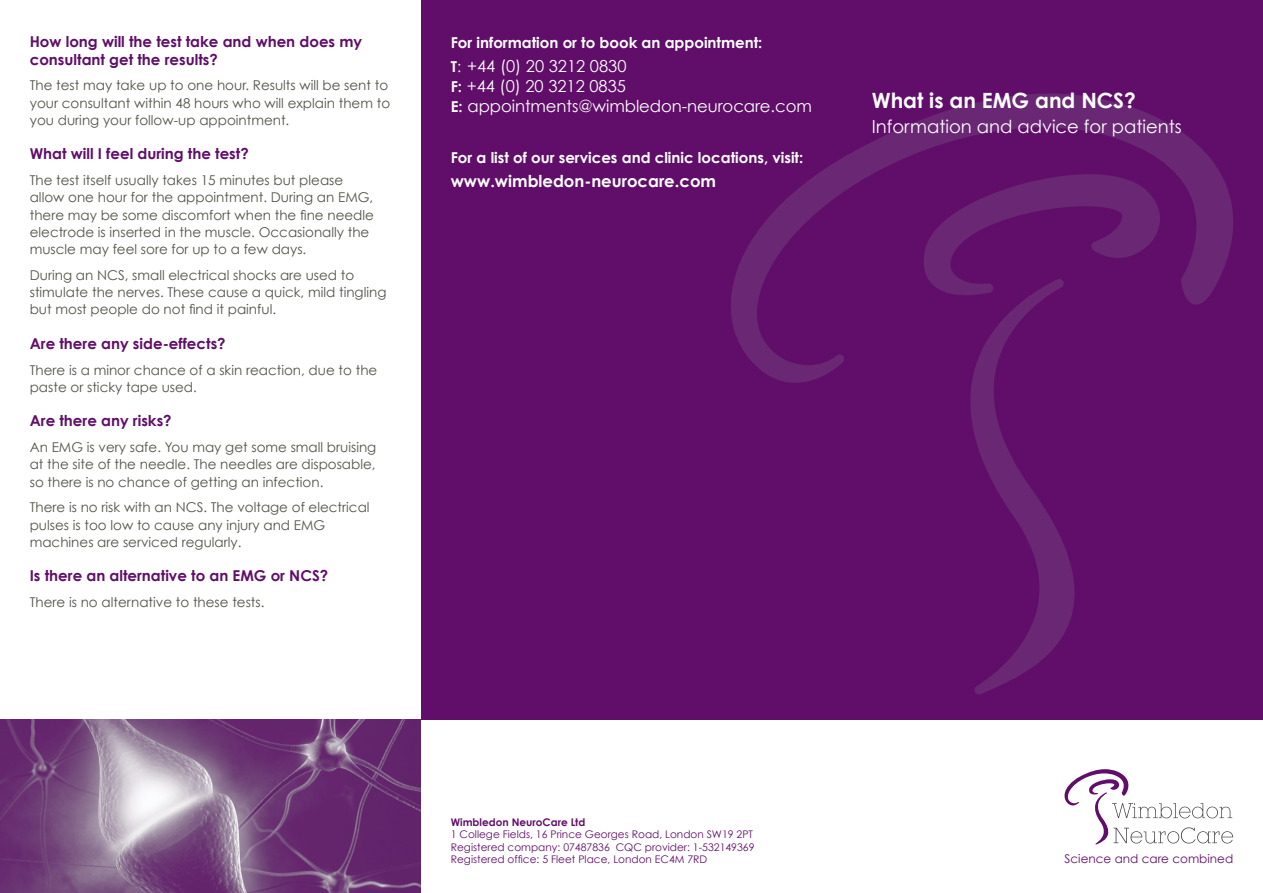
<style>
.page{position:relative;width:1263px;height:893px;background:#fff}
.page>*{position:absolute;margin:0;border:0;box-sizing:border-box;transform-origin:0 0}
.t1{font:700 21px "Century Gothic";color:#fff}
.t2{font:18px "Century Gothic";color:#fff}
.t3{font:16.5px "Century Gothic";letter-spacing:-.005em;color:#fff}
.t4{font:700 16.5px "Century Gothic";color:#fff}
.t5{font:700 15px/17.2px "Century Gothic";color:#600e69}
.t6{font:700 15px "Century Gothic";color:#fff}
.t7{font:13.5px/17.2px "Century Gothic";color:#535249}
.t8{font:12px "Century Gothic";color:#600e69}
.t9{font:10.5px "Century Gothic";color:#600e69}
.t10{font:700 10.5px "Century Gothic";color:#600e69}
.s1{font-weight:700;font-size:15px}
.s2{font-size:15px}
</style>
<div class="page">
<div style="left:421px;top:0;width:842px;height:720px;background:#600e69"></div>
<svg style="left:731px;top:94px;width:502px;height:289px"></svg>
<svg style="left:963px;top:279px;width:118px;height:415px"></svg>
<svg style="left:1064px;top:769px;width:169px;height:75px"></svg>
<img style="left:0;top:719px;width:421px;height:174px">
<p class="t5" style="left:30px;top:33px;width:334px">How long will the test take and when does my consultant get the results?</p>
<p class="t7" style="left:30px;top:77px;width:362px">The test may take up to one hour. Results will be sent to your consultant within 48 hours who will explain them to you during your follow-up appointment.</p>
<p class="t5" style="left:30px;top:145px;width:221px">What will I feel during the test?</p>
<p class="t7" style="left:30px;top:171px;width:346px">The test itself usually takes 15 minutes but please allow one hour for the appointment. During an EMG, there may be some discomfort when the fine needle electrode is inserted in the muscle. Occasionally the muscle may feel sore for up to a few days.</p>
<p class="t7" style="left:30px;top:266px;width:358px">During an NCS, small electrical shocks are used to stimulate the nerves. These cause a quick, mild tingling but most people do not find it painful.</p>
<p class="t5" style="left:30px;top:334px;width:197px">Are there any side-effects?</p>
<p class="t7" style="left:30px;top:361px;width:349px">There is a minor chance of a skin reaction, due to the paste or sticky tape used.</p>
<p class="t5" style="left:30px;top:412px;width:143px">Are there any risks?</p>
<p class="t7" style="left:30px;top:438px;width:348px;text-align:justify">An EMG is very safe. You may get some small bruising at the site of the needle. The needles are disposable, so there is no chance of getting an infection.</p>
<p class="t7" style="left:30px;top:499px;width:341px">There is no risk with an NCS. The voltage of electrical pulses is too low to cause any injury and EMG machines are serviced regularly.</p>
<p class="t5" style="left:30px;top:567px;width:300px">Is there an alternative to an EMG or NCS?</p>
<p class="t7" style="left:30px;top:593px;width:236px">There is no alternative to these tests.</p>
<p class="t6" style="left:451px;top:33px;width:313px">For information or to book an appointment:</p>
<p class="t3" style="left:451px;top:56px;width:177px"><span class="s1">T</span><span class="s2">:</span> +44 (0) 20 3212 0830</p>
<p class="t3" style="left:451px;top:76px;width:177px"><span class="s1">F:</span> +44 (0) 20 3212 0835</p>
<p class="t3" style="left:451px;top:96px;width:363px"><span class="s1">E:</span> appointments@wimbledon-neurocare.com</p>
<p class="t6" style="left:451px;top:148px;width:354px">For a list of our services and clinic locations, visit:</p>
<p class="t4" style="left:451px;top:170px;width:267px">www.wimbledon-neurocare.com</p>
<p class="t1" style="left:872px;top:87px;width:266px">What is an EMG and NCS?</p>
<p class="t2" style="left:872px;top:116px;width:312px">Information and advice for patients</p>
<p class="t10" style="left:451px;top:815px;width:136px">Wimbledon NeuroCare Ltd</p>
<p class="t9" style="left:451px;top:828px;width:304px">1 College Fields, 16 Prince Georges Road, London SW19 2PT</p>
<p class="t9" style="left:451px;top:841px;width:305px">Registered company: 07487836 CQC provider: 1-532149369</p>
<p class="t9" style="left:451px;top:853px;width:258px">Registered office: 5 Fleet Place, London EC4M 7RD</p>
<p class="t8" style="left:1064px;top:851px;width:170px">Science and care combined</p>
</div>
